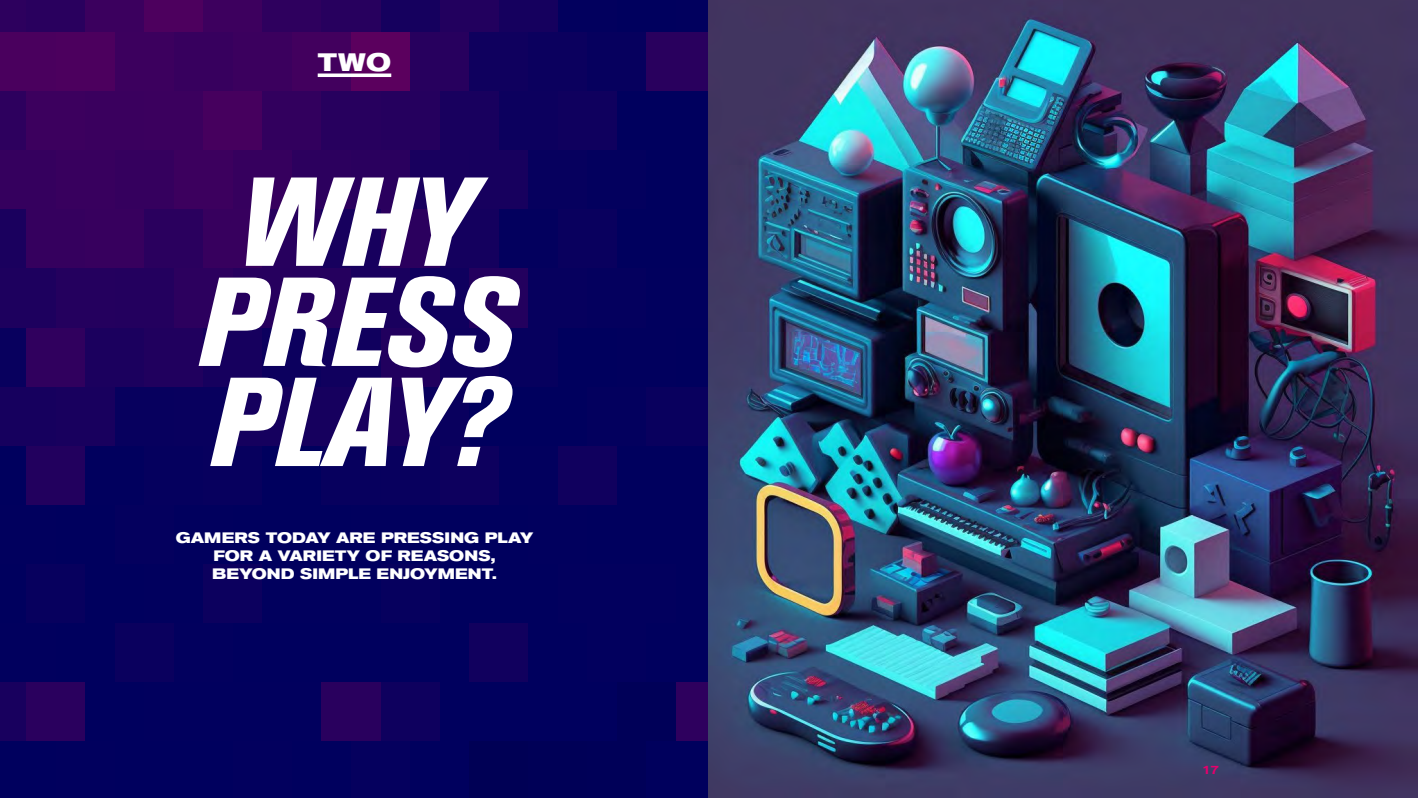
<style>
.page{position:relative;width:1418px;height:798px;background:#fff}
.page>*{position:absolute;margin:0;border:0;box-sizing:border-box;transform-origin:0 0}
.t1{font:italic 800 condensed 125px/100px "Akzidenz Grotesk Pro";letter-spacing:-.005em;color:#fff;text-align:center}
.t2{font:700 expanded 25px "Akzidenz Grotesk BQ";color:#fff}
.t3{font:700 expanded 15px/18px "Akzidenz Grotesk BQ";letter-spacing:.01em;color:#fff;text-align:center}
.t4{font:500 expanded 12.5px "Akzidenz Grotesk BQ";color:#e5006d}
</style>
<div class="page">
<div style="left:0;top:0;width:85px;height:91px;background:#2d005e"></div>
<div style="left:27px;top:0;width:118px;height:91px;background:#29005e"></div>
<div style="left:86px;top:0;width:118px;height:91px;background:#3b005e"></div>
<div style="left:145px;top:0;width:118px;height:91px;background:#4d005e"></div>
<div style="left:204px;top:0;width:118px;height:91px;background:#3d005e"></div>
<div style="left:263px;top:0;width:118px;height:91px;background:#2e005e"></div>
<div style="left:322px;top:0;width:118px;height:91px;background:#27005e"></div>
<div style="left:381px;top:0;width:118px;height:91px;background:#15005e"></div>
<div style="left:440px;top:0;width:118px;height:91px;background:#22005e"></div>
<div style="left:499px;top:0;width:118px;height:91px;background:#15005e"></div>
<div style="left:558px;top:0;width:118px;height:91px;background:#01005e"></div>
<div style="left:676px;top:0;width:33px;height:91px;background:#01005e"></div>
<div style="left:0;top:32px;width:115px;height:118px;background:#4c005e"></div>
<div style="left:115px;top:32px;width:118px;height:118px;background:#3c005e"></div>
<div style="left:174px;top:32px;width:118px;height:118px;background:#37005e"></div>
<div style="left:233px;top:32px;width:118px;height:118px;background:#3b005e"></div>
<div style="left:292px;top:32px;width:118px;height:118px;background:#42005e"></div>
<div style="left:351px;top:32px;width:118px;height:118px;background:#5b005e"></div>
<div style="left:410px;top:32px;width:118px;height:118px;background:#27005e"></div>
<div style="left:469px;top:32px;width:118px;height:118px;background:#0f005e"></div>
<div style="left:529px;top:32px;width:118px;height:118px;background:#0b005e"></div>
<div style="left:587px;top:32px;width:119px;height:118px;background:#06005e"></div>
<div style="left:647px;top:32px;width:62px;height:118px;background:#29005e"></div>
<hr style="left:706px;top:32px;width:3px;height:118px;background:#2898fe">
<div style="left:0;top:91px;width:85px;height:119px;background:#2d005e"></div>
<div style="left:27px;top:91px;width:118px;height:119px;background:#3a005e"></div>
<div style="left:145px;top:91px;width:118px;height:119px;background:#3b005e"></div>
<div style="left:204px;top:91px;width:118px;height:119px;background:#46005e"></div>
<div style="left:263px;top:91px;width:118px;height:119px;background:#32005e"></div>
<div style="left:322px;top:91px;width:118px;height:119px;background:#27005e"></div>
<div style="left:440px;top:91px;width:118px;height:119px;background:#18005e"></div>
<div style="left:499px;top:91px;width:118px;height:119px;background:#0c005e"></div>
<div style="left:617px;top:91px;width:92px;height:119px;background:#00005e"></div>
<div style="left:0;top:151px;width:115px;height:118px;background:#38005e"></div>
<div style="left:115px;top:151px;width:118px;height:118px;background:#35005e"></div>
<div style="left:174px;top:151px;width:118px;height:118px;background:#3c005e"></div>
<div style="left:233px;top:151px;width:118px;height:118px;background:#36005e"></div>
<div style="left:292px;top:151px;width:118px;height:118px;background:#2a005e"></div>
<div style="left:410px;top:151px;width:118px;height:118px;background:#18005e"></div>
<div style="left:469px;top:151px;width:118px;height:118px;background:#17005e"></div>
<div style="left:529px;top:151px;width:118px;height:118px;background:#03005e"></div>
<hr style="left:706px;top:151px;width:3px;height:118px;background:#016be1">
<div style="left:0;top:210px;width:85px;height:118px;background:#1a005e"></div>
<div style="left:27px;top:210px;width:118px;height:118px;background:#35005e"></div>
<div style="left:145px;top:210px;width:118px;height:118px;background:#2a005e"></div>
<div style="left:204px;top:210px;width:118px;height:118px;background:#37005e"></div>
<div style="left:263px;top:210px;width:118px;height:118px;background:#27005e"></div>
<div style="left:322px;top:210px;width:118px;height:118px;background:#17005e"></div>
<div style="left:381px;top:210px;width:118px;height:118px;background:#2b005e"></div>
<div style="left:440px;top:210px;width:118px;height:118px;background:#14005e"></div>
<div style="left:499px;top:210px;width:118px;height:118px;background:#03005e"></div>
<div style="left:558px;top:210px;width:118px;height:118px;background:#09005e"></div>
<div style="left:617px;top:210px;width:92px;height:118px;background:#00005e"></div>
<div style="left:0;top:269px;width:115px;height:118px;background:#1d005e"></div>
<div style="left:56px;top:269px;width:118px;height:118px;background:#23005e"></div>
<div style="left:174px;top:269px;width:118px;height:118px;background:#2c005e"></div>
<div style="left:233px;top:269px;width:118px;height:118px;background:#25005e"></div>
<div style="left:351px;top:269px;width:118px;height:118px;background:#19005e"></div>
<div style="left:410px;top:269px;width:118px;height:118px;background:#0f005e"></div>
<div style="left:469px;top:269px;width:118px;height:118px;background:#23005e"></div>
<div style="left:529px;top:269px;width:118px;height:118px;background:#04005e"></div>
<hr style="left:706px;top:269px;width:3px;height:118px;background:#0166d8">
<div style="left:0;top:328px;width:85px;height:118px;background:#08005e"></div>
<div style="left:27px;top:328px;width:118px;height:118px;background:#30005e"></div>
<div style="left:86px;top:328px;width:118px;height:118px;background:#1b005e"></div>
<div style="left:145px;top:328px;width:118px;height:118px;background:#20005e"></div>
<div style="left:204px;top:328px;width:118px;height:118px;background:#16005e"></div>
<div style="left:263px;top:328px;width:118px;height:118px;background:#0c005e"></div>
<div style="left:322px;top:328px;width:118px;height:118px;background:#10005e"></div>
<div style="left:381px;top:328px;width:118px;height:118px;background:#21005e"></div>
<div style="left:440px;top:328px;width:118px;height:118px;background:#0e005e"></div>
<div style="left:499px;top:328px;width:118px;height:118px;background:#06005e"></div>
<div style="left:558px;top:328px;width:118px;height:118px;background:#01005e"></div>
<div style="left:676px;top:328px;width:33px;height:118px;background:#00005e"></div>
<div style="left:0;top:387px;width:115px;height:118px;background:#18005e"></div>
<div style="left:115px;top:387px;width:118px;height:118px;background:#07005e"></div>
<div style="left:233px;top:387px;width:118px;height:118px;background:#15005e"></div>
<div style="left:351px;top:387px;width:118px;height:118px;background:#1a005e"></div>
<div style="left:410px;top:387px;width:118px;height:118px;background:#09005e"></div>
<div style="left:469px;top:387px;width:118px;height:118px;background:#00005e"></div>
<div style="left:647px;top:387px;width:62px;height:118px;background:#09005e"></div>
<hr style="left:706px;top:387px;width:3px;height:118px;background:#095cc6">
<div style="left:0;top:446px;width:85px;height:118px;background:#00005e"></div>
<div style="left:27px;top:446px;width:118px;height:118px;background:#22005e"></div>
<div style="left:86px;top:446px;width:118px;height:118px;background:#01005e"></div>
<div style="left:145px;top:446px;width:118px;height:118px;background:#05005e"></div>
<div style="left:263px;top:446px;width:118px;height:118px;background:#00005e"></div>
<div style="left:322px;top:446px;width:118px;height:118px;background:#07005e"></div>
<div style="left:440px;top:446px;width:118px;height:118px;background:#0d005e"></div>
<div style="left:499px;top:446px;width:118px;height:118px;background:#02005e"></div>
<div style="left:558px;top:446px;width:118px;height:118px;background:#10005e"></div>
<div style="left:617px;top:446px;width:92px;height:118px;background:#00005e"></div>
<div style="left:0;top:505px;width:115px;height:118px;background:#00005e"></div>
<div style="left:174px;top:505px;width:118px;height:118px;background:#00005e"></div>
<div style="left:292px;top:505px;width:118px;height:118px;background:#00005e"></div>
<div style="left:410px;top:505px;width:118px;height:118px;background:#00005e"></div>
<div style="left:529px;top:505px;width:118px;height:118px;background:#01005e"></div>
<hr style="left:706px;top:505px;width:3px;height:118px;background:#013487">
<div style="left:27px;top:564px;width:118px;height:118px;background:#07005e"></div>
<div style="left:86px;top:564px;width:118px;height:118px;background:#01005e"></div>
<div style="left:204px;top:564px;width:118px;height:118px;background:#0c005e"></div>
<div style="left:263px;top:564px;width:118px;height:118px;background:#01005e"></div>
<div style="left:381px;top:564px;width:118px;height:118px;background:#06005e"></div>
<div style="left:440px;top:564px;width:118px;height:118px;background:#00005e"></div>
<div style="left:617px;top:564px;width:92px;height:118px;background:#00005e"></div>
<div style="left:0;top:623px;width:115px;height:118px;background:#00005e"></div>
<div style="left:115px;top:623px;width:118px;height:118px;background:#0a005e"></div>
<div style="left:174px;top:623px;width:118px;height:118px;background:#01005e"></div>
<div style="left:351px;top:623px;width:118px;height:118px;background:#00005e"></div>
<div style="left:469px;top:623px;width:118px;height:118px;background:#11005e"></div>
<div style="left:529px;top:623px;width:118px;height:118px;background:#00005e"></div>
<hr style="left:706px;top:623px;width:3px;height:118px;background:#012d6c">
<div style="left:0;top:682px;width:85px;height:115px;background:#18005e"></div>
<div style="left:27px;top:682px;width:118px;height:115px;background:#2a005e"></div>
<div style="left:86px;top:682px;width:118px;height:115px;background:#00005e"></div>
<div style="left:263px;top:682px;width:118px;height:115px;background:#01005e"></div>
<div style="left:322px;top:682px;width:118px;height:115px;background:#29005e"></div>
<div style="left:381px;top:682px;width:118px;height:115px;background:#0e005e"></div>
<div style="left:440px;top:682px;width:118px;height:115px;background:#00005e"></div>
<div style="left:617px;top:682px;width:92px;height:115px;background:#000058"></div>
<div style="left:676px;top:682px;width:33px;height:115px;background:#2e005e"></div>
<div style="left:0;top:741px;width:115px;height:56px;background:#01005e"></div>
<div style="left:174px;top:741px;width:118px;height:56px;background:#01005e"></div>
<div style="left:292px;top:741px;width:118px;height:56px;background:#00005e"></div>
<div style="left:351px;top:741px;width:118px;height:56px;background:#05005e"></div>
<div style="left:410px;top:741px;width:118px;height:56px;background:#00005e"></div>
<div style="left:469px;top:741px;width:118px;height:56px;background:#000056"></div>
<div style="left:587px;top:741px;width:119px;height:56px;background:#000058"></div>
<div style="left:647px;top:741px;width:62px;height:56px;background:#00005d"></div>
<hr style="left:706px;top:741px;width:3px;height:56px;background:#00295d">
<svg style="left:318px;top:73px;width:73px;height:4px"></svg>
<img style="left:709px;top:0;width:708px;height:797px">
<h2 class="t2" style="left:318px;top:48px;width:75px">TWO</h2>
<h1 class="t1" style="left:196px;top:170px;width:318px">WHY<br>PRESS<br>PLAY?</h1>
<p class="t3" style="left:176px;top:528px;width:359px">GAMERS TODAY ARE PRESSING PLAY<br>FOR A VARIETY OF REASONS,<br>BEYOND SIMPLE ENJOYMENT.</p>
<p class="t4" style="left:1202px;top:762px;width:19px">17</p>
</div>
